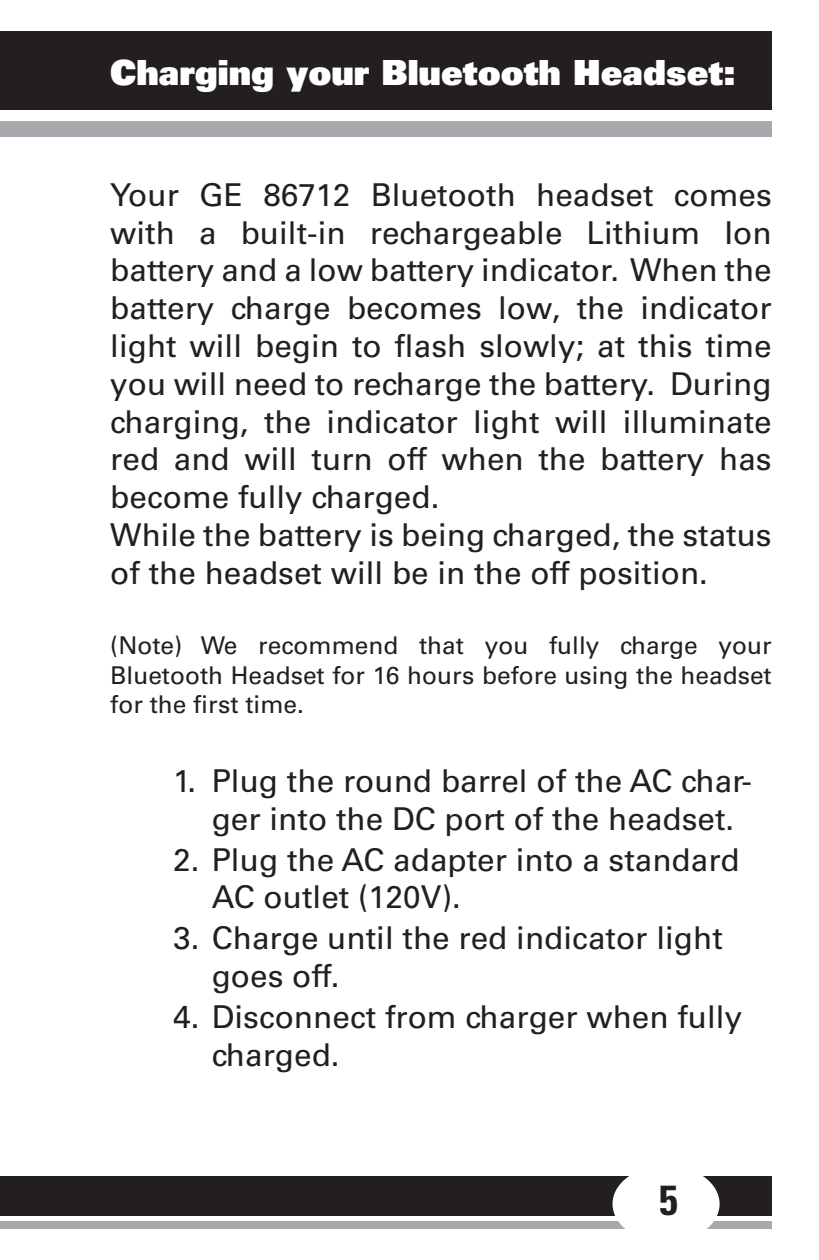
<style>
.page{position:relative;width:819px;height:1260px;background:#fff}
.page>*{position:absolute;margin:0;border:0;box-sizing:border-box;transform-origin:0 0}
.t1{font:900 34.65px "Univers";color:#fff}
.t2{font:31.5px/37.8px "Univers";color:#231f20}
.t3{font:24.5px/29.4px "Univers";color:#231f20;text-align:justify}
</style>
<div class="page">
<div style="left:0;top:32px;width:772px;height:78px;background:#231f20"></div>
<div style="left:0;top:121px;width:772px;height:15px;background:#a8a9ad"></div>
<div style="left:0;top:1176px;width:772px;height:39px;background:#231f20"></div>
<div style="left:0;top:1221px;width:772px;height:7px;background:#a8a9ad"></div>
<div style="left:612px;top:1166px;width:108px;height:76px;background:#fff;border-radius:50%"></div>
<p class="t1" style="left:110px;top:49px;width:627px">Charging your Bluetooth Headset:</p>
<p class="t2" style="left:110px;top:176px;width:663px">Your GE 86712 Bluetooth headset comes with a built-in rechargeable Lithium Ion battery and a low battery indicator. When the battery charge becomes low, the indicator light will begin to flash slowly; at this time you will need to recharge the battery. During charging, the indicator light will illuminate red and will turn off when the battery has become fully charged.<br>While the battery is being charged, the status of the headset will be in the off position.</p>
<p class="t3" style="left:110px;top:631px;width:663px">(Note) We recommend that you fully charge your Bluetooth Headset for 16 hours before using the headset for the first time.</p>
<p class="t2" style="left:212px;top:762px;width:542px;text-indent:-38px">1. Plug the round barrel of the AC char&shy;ger into the DC port of the headset.</p>
<p class="t2" style="left:212px;top:841px;width:530px;text-indent:-38px">2. Plug the AC adapter into a standard<br>AC outlet (120V).</p>
<p class="t2" style="left:212px;top:919px;width:513px;text-indent:-38px">3. Charge until the red indicator light goes off.</p>
<p class="t2" style="left:212px;top:998px;width:532px;text-indent:-38px">4. Disconnect from charger when fully charged.</p>
</div>
